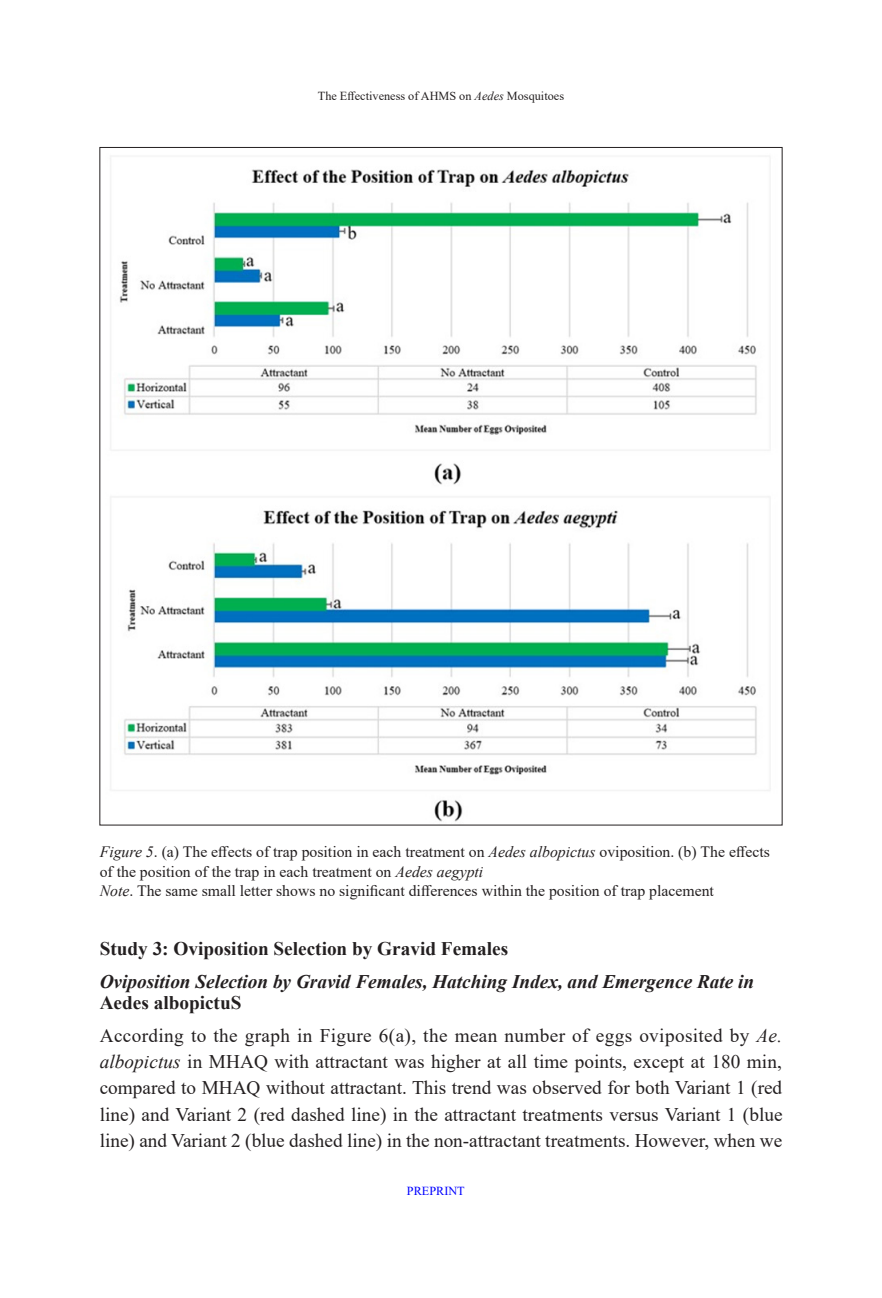
<style>
.page{position:relative;width:882px;height:1298px;background:#fff}
.page>*{position:absolute;margin:0;border:0;box-sizing:border-box;transform-origin:0 0}
.First_para_body_text{font:19.25px/26.2px "Times New Roman";color:#231f20;text-align:justify}
.Subhead_3{font:italic 700 19.25px/21px "Times New Roman";color:#231f20}
.Subhead_2{font:700 19.25px "Times New Roman";color:#231f20}
.Caption_Figure{font:15.75px/19.2px "Times New Roman";color:#231f20}
.t1{font:12.25px "Times New Roman";color:#231f20}
.t2{font:12.25px "Times New Roman";color:#00f}
.s1{font-style:italic}
.s2{font-style:normal}
</style>
<div class="page">
<img style="left:110px;top:156px;width:661px;height:666px">
<p class="t1" style="left:318px;top:87px;width:248px">The Effectiveness of AHMS on <span class="s1">Aedes</span> Mosquitoes</p>
<p class="Caption_Figure" style="left:100px;top:842px;width:672px"><span class="s1">Figure 5</span>. (a) The effects of trap position in each treatment on <span class="s1">Aedes albopictus</span> oviposition. (b) The effects of the position of the trap in each treatment on <span class="s1">Aedes aegypti<br>Note</span>. The same small letter shows no significant differences within the position of trap placement</p>
<p class="Subhead_2" style="left:100px;top:934px;width:410px">Study 3: Oviposition Selection by Gravid Females</p>
<p class="Subhead_3" style="left:100px;top:971px;width:656px">Oviposition Selection by Gravid Females, Hatching Index, and Emergence Rate in<br><span class="s2">Aedes albopictuS</span></p>
<p class="First_para_body_text" style="left:100px;top:1022px;width:684px">According to the graph in Figure 6(a), the mean number of eggs oviposited by <span class="s1">Ae. albopictus</span> in MHAQ with attractant was higher at all time points, except at 180 min, compared to MHAQ without attractant. This trend was observed for both Variant 1 (red line) and Variant 2 (red dashed line) in the attractant treatments versus Variant 1 (blue line) and Variant 2 (blue dashed line) in the non-attractant treatments. However, when we</p>
<p class="t2" style="left:407px;top:1182px;width:59px">PREPRINT</p>
</div>
